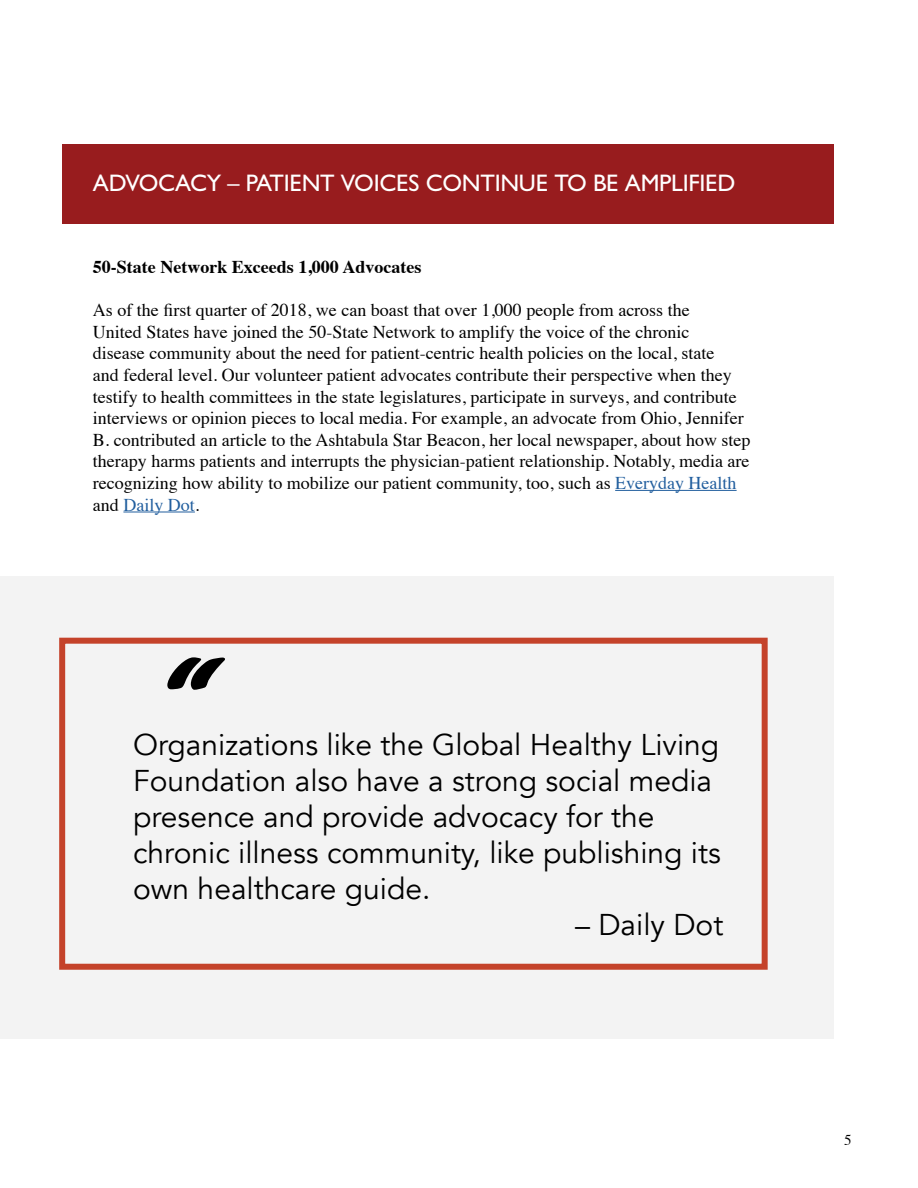
<style>
.page{position:relative;width:918px;height:1188px;background:#fff}
.page>*{position:absolute;margin:0;border:0;box-sizing:border-box;transform-origin:0 0}
.t1{font:162px "Cortado";color:#000}
.t2{font:30px/36px "Avenir";color:#000}
.t3{font:500 24px "Gill Sans MT Pro";letter-spacing:-.01em;color:#fff}
.t4{font:18px/21.6px "Times";color:#000}
.t5{font:700 18px "Times";color:#000}
.t6{font:15px "Times";color:#000}
.s1{color:#215e9e}
</style>
<div class="page">
<div style="left:0;top:576px;width:834px;height:463px;background:#f3f3f3"></div>
<div style="left:62px;top:144px;width:771px;height:80px;background:#981c1e"></div>
<hr style="left:615px;top:490px;width:122px;height:1px;background:#215e9e">
<hr style="left:123px;top:512px;width:72px;height:1px;background:#215e9e">
<div style="left:59px;top:638px;width:709px;height:332px;border:6px solid #c4422a"></div>
<h3 class="t3" style="left:93px;top:169px;width:644px">ADVOCACY – PATIENT VOICES CONTINUE TO BE AMPLIFIED</h3>
<p class="t5" style="left:93px;top:250px;width:330px">50-State Network Exceeds 1,000 Advocates</p>
<p class="t4" style="left:93px;top:298px;width:659px">As of the first quarter of 2018, we can boast that over 1,000 people from across the<br>United States have joined the 50-State Network to amplify the voice of the chronic<br>disease community about the need for patient-centric health policies on the local, state<br>and federal level. Our volunteer patient advocates contribute their perspective when they testify to health committees in the state legislatures, participate in surveys, and contribute interviews or opinion pieces to local media. For example, an advocate from Ohio, Jennifer B. contributed an article to the Ashtabula Star Beacon, her local newspaper, about how step therapy harms patients and interrupts the physician-patient relationship. Notably, media are recognizing how ability to mobilize our patient community, too, such as <span class="s1">Everyday Health </span>and <span class="s1">Daily Dot</span>.</p>
<h1 class="t1" style="left:133px;top:619px;width:57px">“</h1>
<h2 class="t2" style="left:133px;top:727px;width:589px">Organizations like the Global Healthy Living Foundation also have a strong social media presence and provide advocacy for the chronic illness community, like publishing its own healthcare guide.</h2>
<h2 class="t2" style="left:575px;top:907px;width:150px">– Daily Dot</h2>
<p class="t6" style="left:844px;top:1126px;width:9px">5</p>
</div>
